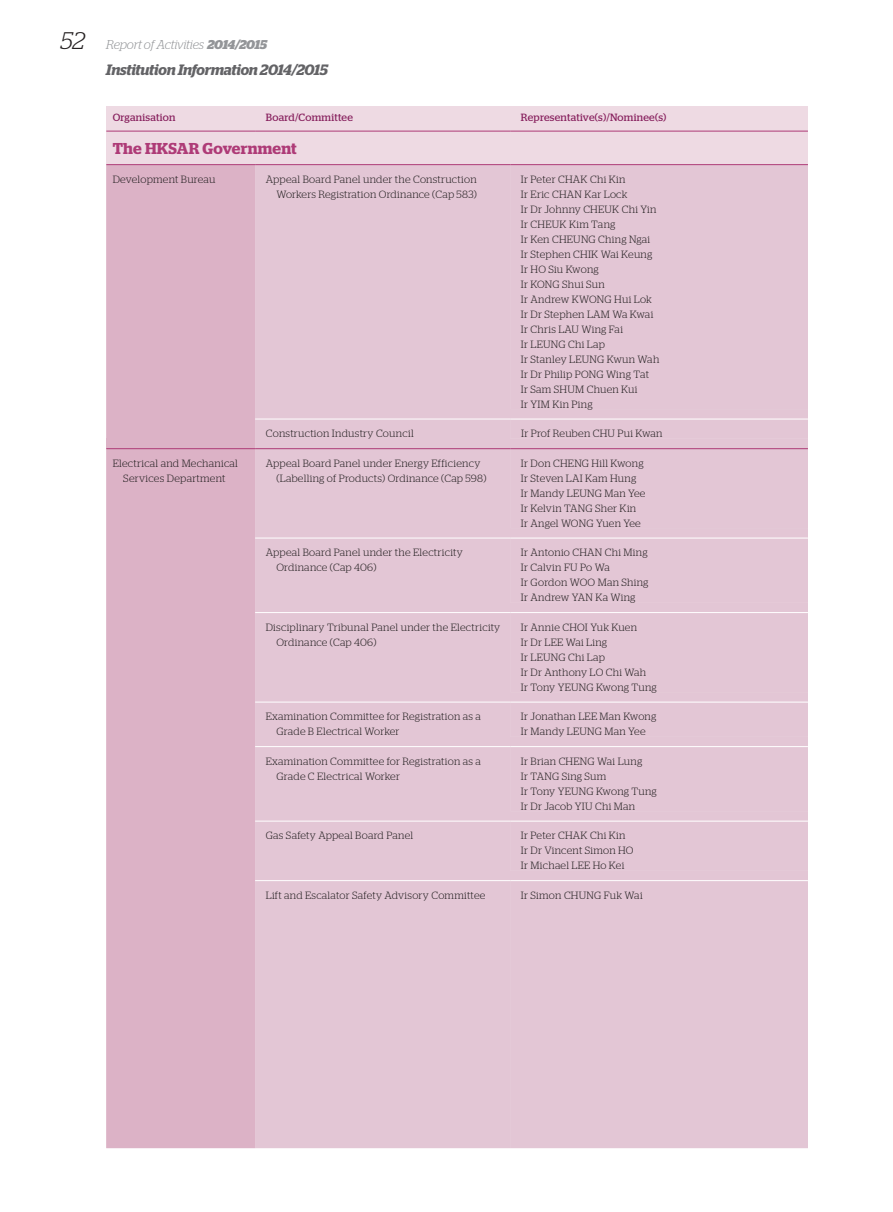
<style>
.page{position:relative;width:893px;height:1212px;background:#fff}
.page>*{position:absolute;margin:0;border:0;box-sizing:border-box;transform-origin:0 0}
.t1{font:600 15.75px "Stag";letter-spacing:.015em;color:#ae3b77}
.t2{font:italic 600 15px "Stag";letter-spacing:-.01em;color:#636366}
.t3{font:italic 300 12.75px "Stag";letter-spacing:-.015em;color:#939598}
.t4{font:300 10.5px/15px "Stag";letter-spacing:.025em;color:#231f20}
.t5{font:10.5px "Stag";letter-spacing:.025em;color:#861e5c}
.s1{font-size:24px;color:#231f20}
.s2{font-weight:700}
</style>
<div class="page">
<div style="left:106px;top:106px;width:702px;height:1042px;background:#eedae3"></div>
<div style="left:106px;top:165px;width:149px;height:983px;background:#dcb2c6"></div>
<div style="left:255px;top:165px;width:255px;height:983px;background:#e3c6d5"></div>
<div style="left:510px;top:165px;width:298px;height:983px;background:#e3c6d5"></div>
<div style="left:106px;top:439px;width:149px;height:10px;background:#dcb2c6"></div>
<hr style="left:106px;top:131px;width:149px;height:1px;background:#ae3b77">
<hr style="left:255px;top:131px;width:255px;height:1px;background:#ae3b77">
<hr style="left:510px;top:131px;width:298px;height:1px;background:#ae3b77">
<hr style="left:106px;top:164px;width:149px;height:1px;background:#ae3b77">
<hr style="left:255px;top:164px;width:255px;height:1px;background:#ae3b77">
<hr style="left:510px;top:164px;width:298px;height:1px;background:#ae3b77">
<hr style="left:255px;top:419px;width:255px;height:1px;background:#fff">
<hr style="left:510px;top:419px;width:298px;height:1px;background:#fff">
<hr style="left:106px;top:448px;width:149px;height:1px;background:#ae3b77">
<hr style="left:255px;top:448px;width:255px;height:1px;background:#ae3b77">
<hr style="left:510px;top:448px;width:298px;height:1px;background:#ae3b77">
<hr style="left:255px;top:538px;width:255px;height:1px;background:#fff">
<hr style="left:510px;top:538px;width:298px;height:1px;background:#fff">
<hr style="left:255px;top:612px;width:255px;height:1px;background:#fff">
<hr style="left:510px;top:612px;width:298px;height:1px;background:#fff">
<hr style="left:255px;top:702px;width:255px;height:1px;background:#fff">
<hr style="left:510px;top:702px;width:298px;height:1px;background:#fff">
<hr style="left:255px;top:746px;width:255px;height:1px;background:#fff">
<hr style="left:510px;top:746px;width:298px;height:1px;background:#fff">
<hr style="left:255px;top:821px;width:255px;height:1px;background:#fff">
<hr style="left:510px;top:821px;width:298px;height:1px;background:#fff">
<hr style="left:255px;top:880px;width:255px;height:1px;background:#fff">
<hr style="left:510px;top:880px;width:298px;height:1px;background:#fff">
<p class="t3" style="left:61px;top:40px;width:208px"><span class="s1">52</span> Report of Activities <span class="s2">2014/2015</span></p>
<h2 class="t2" style="left:106px;top:64px;width:223px">Institution Information 2014/2015</h2>
<p class="t5" style="left:113px;top:114px;width:64px">Organisation</p>
<p class="t5" style="left:266px;top:114px;width:89px">Board/Committee</p>
<p class="t5" style="left:521px;top:114px;width:147px">Representative(s)/Nominee(s)</p>
<h1 class="t1" style="left:113px;top:143px;width:185px">The HKSAR Government</h1>
<p class="t4" style="left:113px;top:172px;width:104px">Development Bureau</p>
<p class="t4" style="left:266px;top:172px;width:213px;text-align:right">Appeal Board Panel under the Construction<br>Workers Registration Ordinance (Cap 583)</p>
<p class="t4" style="left:521px;top:172px;width:140px">Ir Peter CHAK Chi Kin<br>Ir Eric CHAN Kar Lock<br>Ir Dr Johnny CHEUK Chi Yin<br>Ir CHEUK Kim Tang<br>Ir Ken CHEUNG Ching Ngai<br>Ir Stephen CHIK Wai Keung<br>Ir HO Siu Kwong<br>Ir KONG Shui Sun<br>Ir Andrew KWONG Hui Lok<br>Ir Dr Stephen LAM Wa Kwai<br>Ir Chris LAU Wing Fai<br>Ir LEUNG Chi Lap<br>Ir Stanley LEUNG Kwun Wah<br>Ir Dr Philip PONG Wing Tat<br>Ir Sam SHUM Chuen Kui<br>Ir YIM Kin Ping</p>
<p class="t4" style="left:266px;top:427px;width:149px">Construction Industry Council</p>
<p class="t4" style="left:521px;top:427px;width:143px">Ir Prof Reuben CHU Pui Kwan</p>
<p class="t4" style="left:113px;top:456px;width:127px;text-align:center">Electrical and Mechanical<br>Services Department</p>
<p class="t4" style="left:276px;top:456px;width:211px;text-indent:-11px">Appeal Board Panel under Energy Efficiency (Labelling of Products) Ordinance (Cap 598)</p>
<p class="t4" style="left:521px;top:456px;width:126px">Ir Don CHENG Hill Kwong<br>Ir Steven LAI Kam Hung<br>Ir Mandy LEUNG Man Yee<br>Ir Kelvin TANG Sher Kin<br>Ir Angel WONG Yuen Yee</p>
<p class="t4" style="left:276px;top:546px;width:188px;text-indent:-11px">Appeal Board Panel under the Electricity<br>Ordinance (Cap 406)</p>
<p class="t4" style="left:521px;top:546px;width:129px">Ir Antonio CHAN Chi Ming<br>Ir Calvin FU Po Wa<br>Ir Gordon WOO Man Shing<br>Ir Andrew YAN Ka Wing</p>
<p class="t4" style="left:276px;top:620px;width:226px;text-indent:-11px">Disciplinary Tribunal Panel under the Electricity<br>Ordinance (Cap 406)</p>
<p class="t4" style="left:521px;top:620px;width:137px">Ir Annie CHOI Yuk Kuen<br>Ir Dr LEE Wai Ling<br>Ir LEUNG Chi Lap<br>Ir Dr Anthony LO Chi Wah<br>Ir Tony YEUNG Kwong Tung</p>
<p class="t4" style="left:276px;top:710px;width:206px;text-indent:-11px">Examination Committee for Registration as a<br>Grade B Electrical Worker</p>
<p class="t4" style="left:521px;top:710px;width:137px">Ir Jonathan LEE Man Kwong<br>Ir Mandy LEUNG Man Yee</p>
<p class="t4" style="left:276px;top:754px;width:206px;text-indent:-11px">Examination Committee for Registration as a<br>Grade C Electrical Worker</p>
<p class="t4" style="left:521px;top:754px;width:137px">Ir Brian CHENG Wai Lung<br>Ir TANG Sing Sum<br>Ir Tony YEUNG Kwong Tung<br>Ir Dr Jacob YIU Chi Man</p>
<p class="t4" style="left:266px;top:829px;width:149px">Gas Safety Appeal Board Panel</p>
<p class="t4" style="left:521px;top:829px;width:114px">Ir Peter CHAK Chi Kin<br>Ir Dr Vincent Simon HO<br>Ir Michael LEE Ho Kei</p>
<p class="t4" style="left:266px;top:888px;width:221px">Lift and Escalator Safety Advisory Committee</p>
<p class="t4" style="left:521px;top:888px;width:123px">Ir Simon CHUNG Fuk Wai</p>
</div>
